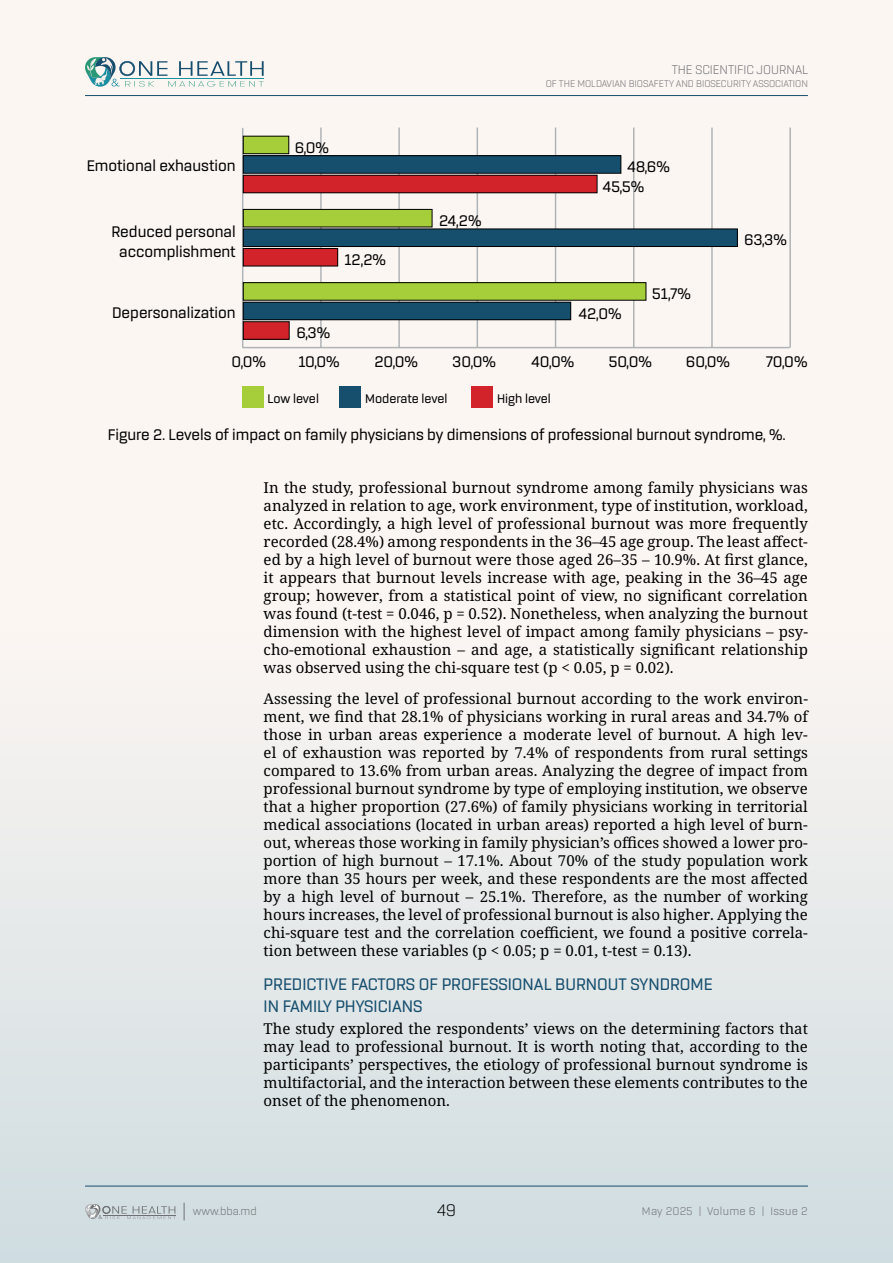
<style>
.page{position:relative;width:893px;height:1263px;background:#fcf6f3}
.page>*{position:absolute;margin:0;border:0;box-sizing:border-box;transform-origin:0 0}
.t1{font:500 18px/21.6px "Rogan";color:#164e6e}
.t2{font:300 18px "Rogan";color:#000}
.t3{font:500 16.5px/20px "Rogan";color:#000}
.t4{font:15px/18px "Avrile Serif";color:#000;text-align:justify}
.t5{font:500 13.5px "Rogan";color:#000}
.t6{font:300 13.5px "Rogan";color:#6f7073}
.t7{font:300 12px "Rogan";letter-spacing:.015em;color:#6f7073}
.t8{font:300 10.5px "Rogan";color:#6f7073}
</style>
<div class="page">
<div style="left:0;top:631px;width:893px;height:632px;background:linear-gradient(to bottom,#fcf6f3,#cedbe0)"></div>
<svg style="left:85px;top:1204px;width:90px;height:15px"></svg>
<svg style="left:184px;top:1203px;width:1px;height:17px"></svg>
<hr style="left:85px;top:95px;width:723px;height:1px;background:#164e6e">
<hr style="left:85px;top:1186px;width:723px;height:1px;background:#164e6e">
<svg style="left:85px;top:57px;width:179px;height:30px"></svg>
<hr style="left:243px;top:347px;width:546px;height:1px;background:#b1b4b6">
<hr style="left:320px;top:128px;width:2px;height:220px;background:#b1b4b6">
<hr style="left:398px;top:128px;width:2px;height:220px;background:#b1b4b6">
<hr style="left:477px;top:128px;width:1px;height:220px;background:#b1b4b6">
<hr style="left:555px;top:128px;width:1px;height:220px;background:#b1b4b6">
<hr style="left:633px;top:128px;width:1px;height:220px;background:#b1b4b6">
<hr style="left:711px;top:128px;width:2px;height:220px;background:#b1b4b6">
<hr style="left:789px;top:128px;width:2px;height:220px;background:#b1b4b6">
<hr style="left:242px;top:128px;width:1px;height:220px;background:#b1b4b6">
<div style="left:243px;top:175px;width:354px;height:18px;background:#d2232a"></div>
<div style="left:243px;top:175px;width:354px;height:18px;border:1px solid #000"></div>
<div style="left:243px;top:248px;width:95px;height:18px;background:#d2232a"></div>
<div style="left:243px;top:248px;width:95px;height:18px;border:1px solid #000"></div>
<div style="left:243px;top:322px;width:46px;height:17px;background:#d2232a"></div>
<div style="left:243px;top:321px;width:47px;height:19px;border:1px solid #000"></div>
<div style="left:243px;top:156px;width:378px;height:17px;background:#164e6e"></div>
<div style="left:243px;top:155px;width:378px;height:19px;border:1px solid #000"></div>
<div style="left:243px;top:229px;width:494px;height:17px;background:#164e6e"></div>
<div style="left:243px;top:229px;width:495px;height:18px;border:1px solid #000"></div>
<div style="left:243px;top:302px;width:328px;height:18px;background:#164e6e"></div>
<div style="left:243px;top:302px;width:328px;height:18px;border:1px solid #000"></div>
<div style="left:243px;top:136px;width:46px;height:18px;background:#a5ce3a"></div>
<div style="left:243px;top:136px;width:46px;height:18px;border:1px solid #000"></div>
<div style="left:243px;top:209px;width:189px;height:18px;background:#a5ce3a"></div>
<div style="left:243px;top:209px;width:189px;height:18px;border:1px solid #000"></div>
<div style="left:243px;top:283px;width:403px;height:17px;background:#a5ce3a"></div>
<div style="left:243px;top:282px;width:403px;height:19px;border:1px solid #000"></div>
<div style="left:242px;top:386px;width:21px;height:21px;background:#a5ce3a"></div>
<div style="left:340px;top:386px;width:21px;height:21px;background:#164e6e"></div>
<div style="left:472px;top:386px;width:21px;height:21px;background:#d2232a"></div>
<p class="t3" style="left:87px;top:155px;width:150px">Emotional exhaustion</p>
<p class="t3" style="left:111px;top:222px;width:126px;text-align:center">Reduced personal accomplishment</p>
<p class="t3" style="left:112px;top:303px;width:125px">Depersonalization</p>
<p class="t3" style="left:295px;top:137px;width:36px">6,0%</p>
<p class="t3" style="left:344px;top:250px;width:43px">12,2%</p>
<p class="t3" style="left:296px;top:322px;width:35px">6,3%</p>
<p class="t3" style="left:439px;top:210px;width:44px">24,2%</p>
<p class="t6" style="left:672px;top:62px;width:138px">THE SCIENTIFIC JOURNAL</p>
<p class="t8" style="left:546px;top:77px;width:264px">OF THE MOLDAVIAN BIOSAFETY AND BIOSECURITY ASSOCIATION</p>
<p class="t3" style="left:603px;top:157px;width:69px;text-indent:25px">48,6%<br>45,5%</p>
<p class="t3" style="left:578px;top:304px;width:45px">42,0%</p>
<p class="t3" style="left:652px;top:284px;width:41px">51,7%</p>
<p class="t3" style="left:744px;top:230px;width:44px">63,3%</p>
<p class="t3" style="left:232px;top:351px;width:36px">0,0%</p>
<p class="t3" style="left:298px;top:351px;width:43px">10,0%</p>
<p class="t3" style="left:374px;top:351px;width:45px">20,0%</p>
<p class="t3" style="left:452px;top:351px;width:45px">30,0%</p>
<p class="t3" style="left:531px;top:351px;width:45px">40,0%</p>
<p class="t3" style="left:608px;top:351px;width:45px">50,0%</p>
<p class="t3" style="left:686px;top:351px;width:46px">60,0%</p>
<p class="t3" style="left:766px;top:351px;width:43px">70,0%</p>
<p class="t5" style="left:267px;top:391px;width:53px">Low level</p>
<p class="t5" style="left:365px;top:391px;width:84px">Moderate level</p>
<p class="t5" style="left:497px;top:391px;width:55px">High level</p>
<p class="t3" style="left:108px;top:425px;width:679px">Figure 2. Levels of impact on family physicians by dimensions of professional burnout syndrome, %.</p>
<p class="t4" style="left:264px;top:479px;width:546px">In the study, professional burnout syndrome among family physicians was analyzed in relation to age, work environment, type of institution, workload, etc. Accordingly, a high level of professional burnout was more frequently recorded (28.4%) among respondents in the 36–45 age group. The least affect&shy;ed by a high level of burnout were those aged 26–35 – 10.9%. At first glance, it appears that burnout levels increase with age, peaking in the 36–45 age group; however, from a statistical point of view, no significant correlation was found (t-test = 0.046, p = 0.52). Nonetheless, when analyzing the burnout dimension with the highest level of impact among family physicians – psy&shy;cho-emotional exhaustion – and age, a statistically significant relationship was observed using the chi-square test (p &lt; 0.05, p = 0.02).</p>
<p class="t4" style="left:264px;top:690px;width:546px">Assessing the level of professional burnout according to the work environ&shy;ment, we find that 28.1% of physicians working in rural areas and 34.7% of those in urban areas experience a moderate level of burnout. A high lev&shy;el of exhaustion was reported by 7.4% of respondents from rural settings compared to 13.6% from urban areas. Analyzing the degree of impact from professional burnout syndrome by type of employing institution, we observe that a higher proportion (27.6%) of family physicians working in territorial medical associations (located in urban areas) reported a high level of burn&shy;out, whereas those working in family physician’s offices showed a lower pro&shy;portion of high burnout – 17.1%. About 70% of the study population work more than 35 hours per week, and these respondents are the most affected by a high level of burnout – 25.1%. Therefore, as the number of working hours increases, the level of professional burnout is also higher. Applying the chi-square test and the correlation coefficient, we found a positive correla&shy;tion between these variables (p &lt; 0.05; p = 0.01, t-test = 0.13).</p>
<p class="t1" style="left:264px;top:973px;width:451px">PREDICTIVE FACTORS OF PROFESSIONAL BURNOUT SYNDROME<br>IN FAMILY PHYSICIANS</p>
<p class="t4" style="left:264px;top:1020px;width:546px">The study explored the respondents’ views on the determining factors that may lead to professional burnout. It is worth noting that, according to the participants’ perspectives, the etiology of professional burnout syndrome is multifactorial, and the interaction between these elements contributes to the onset of the phenomenon.</p>
<p class="t7" style="left:193px;top:1205px;width:66px">www.bba.md</p>
<p class="t2" style="left:437px;top:1200px;width:21px">49</p>
<p class="t7" style="left:642px;top:1205px;width:167px">May 2025 | Volume 6 | Issue 2</p>
</div>
